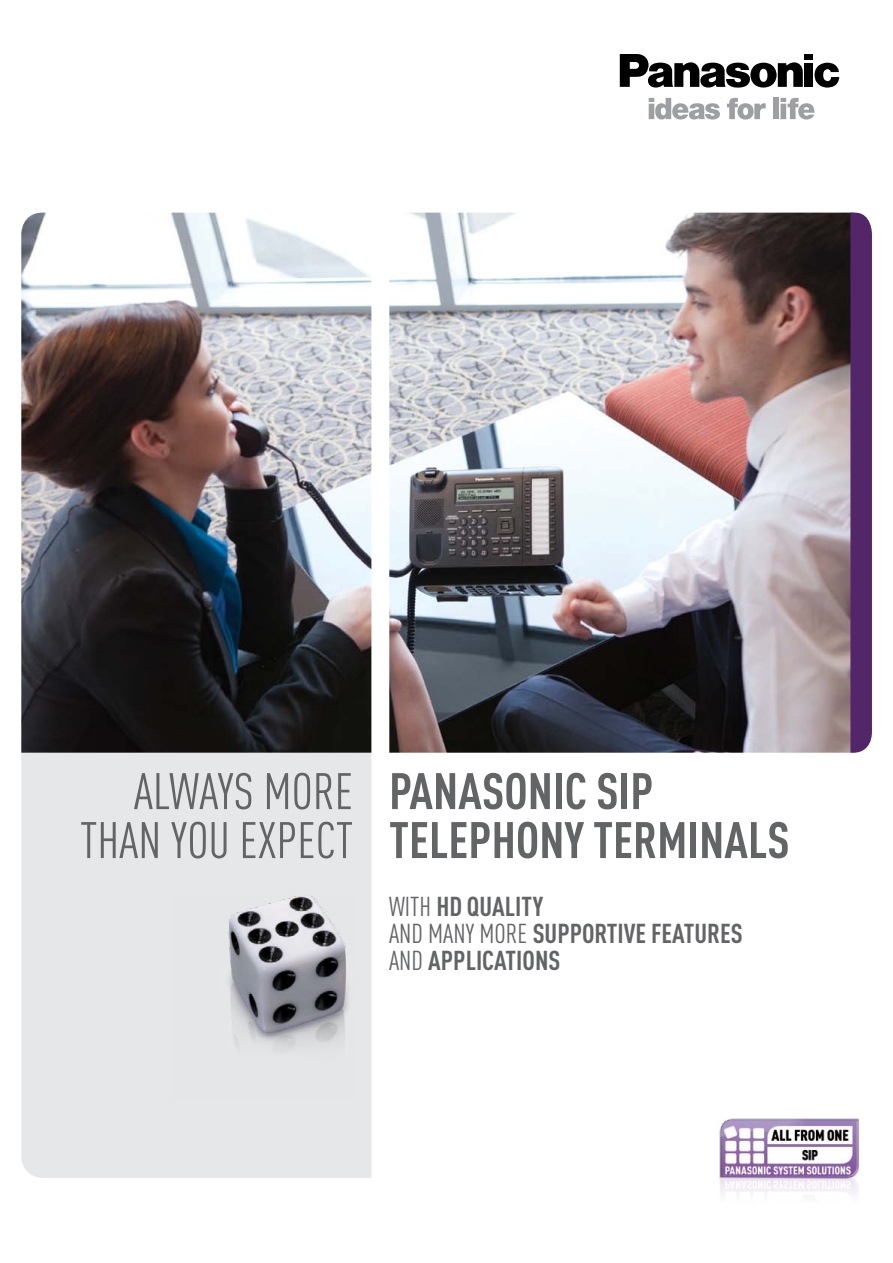
<style>
.page{position:relative;width:893px;height:1263px;background:#fff}
.page>*{position:absolute;margin:0;border:0;box-sizing:border-box;transform-origin:0 0}
.t1{font:700 50.55px/48.9px "DIN Cond";color:#636466}
.t2{font:50.55px/48.9px "DIN Cond";color:#636466;text-align:right}
.t3{font:700 27px/27px "DIN Cond";color:#636466}
.s1{font-weight:400}
</style>
<div class="page">
<svg style="left:620px;top:54px;width:183px;height:34px"></svg>
<div style="left:804px;top:63px;width:9px;height:24px;background:#000"></div>
<div style="left:804px;top:54px;width:9px;height:6px;background:#000"></div>
<svg style="left:814px;top:63px;width:25px;height:25px"></svg>
<svg style="left:649px;top:98px;width:71px;height:21px"></svg>
<svg style="left:727px;top:98px;width:39px;height:21px"></svg>
<div style="left:773px;top:98px;width:6px;height:21px;background:#9d9fa2"></div>
<svg style="left:780px;top:98px;width:34px;height:21px"></svg>
<img style="left:719px;top:1119px;width:140px;height:54px">
<img style="left:719px;top:1173px;width:140px;height:25px">
<div style="left:21px;top:753px;width:350px;height:425px;background:#e6e7e8"></div>
<img style="left:170px;top:895px;width:183px;height:204px">
<img style="left:21px;top:213px;width:350px;height:540px">
<img style="left:389px;top:213px;width:461px;height:540px">
<svg style="left:850px;top:213px;width:22px;height:540px;background:#562b6b"></svg>
<h1 class="t2" style="left:80px;top:766px;width:274px">ALWAYS MORE<br>THAN YOU EXPECT</h1>
<h1 class="t1" style="left:389px;top:765px;width:402px">PANASONIC SI P<br>TELEPHONY TERMINALS</h1>
<p class="t3" style="left:389px;top:892px;width:355px"><span class="s1">WITH</span> HD QUALITY<br><span class="s1">AND MANY MORE</span> SUPPORTIVE FEATURES<br><span class="s1">AND</span> APPLICATIONS</p>
</div>
